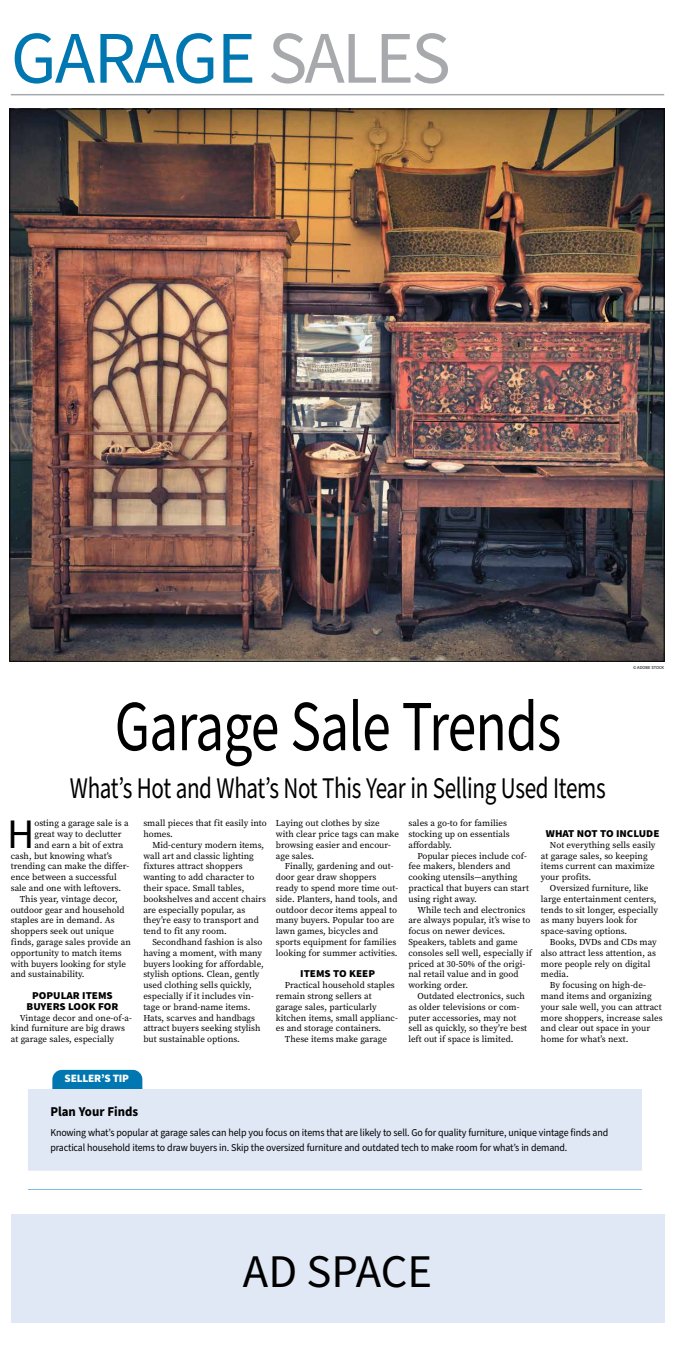
<style>
.page{position:relative;width:675px;height:1350px;background:#fff}
.page>*{position:absolute;margin:0;border:0;box-sizing:border-box;transform-origin:0 0}
.t1{font:74.25px "Source Sans Pro";letter-spacing:-.03em;color:#0077b1}
.t2{font:72px "Source Sans Pro";letter-spacing:-.015em;color:#000;scale:.8 1}
.t3{font:46.8px "Source Sans Pro";color:#000}
.t4{font:41.92px "Source Sans Pro";color:#000}
.t5{font:30px "Source Sans Pro";letter-spacing:-.015em;color:#000;scale:.77 1}
.t6{font:700 13.5px "Source Sans Pro";color:#000;scale:.95 1}
.t7{font:900 11.25px "Source Sans Pro";letter-spacing:-.02em;color:#fff}
.t8{font:10.5px/15px "Source Sans Pro";letter-spacing:-.015em;color:#000;scale:.95 1}
.t9{font:900 10.5px/10.8px "Source Sans Pro";color:#000;text-align:center;scale:1.05 1}
.t10{font:9px/10.8px "Source Serif Pro";letter-spacing:.005em;color:#000}
.t11{font:4.5px "Source Sans Pro";color:#000}
.s1{color:#a7a9ac}
</style>
<div class="page">
<img style="left:12px;top:111px;width:650px;height:549px">
<hr style="left:11px;top:94px;width:653px;height:1px;background:#a7a9ac">
<div style="left:11px;top:1215px;width:653px;height:108px;background:#e0e7f5"></div>
<div style="left:52px;top:1070px;width:90px;height:19px;background:#0077b1"></div>
<div style="left:28px;top:1089px;width:614px;height:82px;background:#e0e7f5"></div>
<hr style="left:28px;top:1189px;width:614px;height:1px;background:#80b9e2">
<h1 class="t1" style="left:11px;top:8px;width:442px">GARAGE <span class="s1">SALES</span></h1>
<h2 class="t2" style="left:115px;top:678px;width:560px">Garage Sale Trends</h2>
<h3 class="t5" style="left:70px;top:768px;width:697px">What’s Hot and What’s Not This Year in Selling Used Items</h3>
<p class="t11" style="left:633px;top:665px;width:33px">© ADOBE STOCK</p>
<h3 class="t4" style="left:7px;top:806px;width:29px">H</h3>
<p class="t10" style="left:34px;top:818px;width:96px">osting a garage sale is a</p>
<p class="t10" style="left:34px;top:829px;width:89px">great way to declutter</p>
<p class="t10" style="left:34px;top:839px;width:91px">and earn a bit of extra</p>
<p class="t10" style="left:11px;top:850px;width:103px">cash, but knowing what’s</p>
<p class="t10" style="left:11px;top:861px;width:120px">trending can make the differ-</p>
<p class="t10" style="left:11px;top:872px;width:108px">ence between a successful</p>
<p class="t10" style="left:11px;top:883px;width:112px">sale and one with leftovers.</p>
<p class="t10" style="left:20px;top:893px;width:100px">This year, vintage decor,</p>
<p class="t10" style="left:11px;top:904px;width:115px">outdoor gear and household</p>
<p class="t10" style="left:11px;top:915px;width:105px">staples are in demand. As</p>
<p class="t10" style="left:11px;top:926px;width:105px">shoppers seek out unique</p>
<p class="t10" style="left:11px;top:937px;width:121px">finds, garage sales provide an</p>
<p class="t10" style="left:11px;top:947px;width:112px">opportunity to match items</p>
<p class="t10" style="left:11px;top:958px;width:117px">with buyers looking for style</p>
<p class="t10" style="left:11px;top:969px;width:75px">and sustainability.</p>
<p class="t9" style="left:27px;top:990px;width:89px">POPULAR ITEMS<br>BUYERS LOOK FOR</p>
<p class="t10" style="left:11px;top:1012px;width:123px;text-indent:9px">Vintage decor and one-of-a&shy;kind furniture are big draws at garage sales, especially</p>
<p class="t10" style="left:143px;top:818px;width:125px">small pieces that fit easily into homes.</p>
<p class="t10" style="left:143px;top:839px;width:124px;text-indent:9px">Mid-century modern items, wall art and classic lighting fixtures attract shoppers wanting to add character to their space. Small tables, bookshelves and accent chairs are especially popular, as they’re easy to transport and tend to fit any room.</p>
<p class="t10" style="left:143px;top:937px;width:122px;text-indent:9px">Secondhand fashion is also having a moment, with many buyers looking for affordable, stylish options. Clean, gently used clothing sells quickly, especially if it includes vin&shy;tage or brand-name items.<br>Hats, scarves and handbags attract buyers seeking stylish but sustainable options.</p>
<p class="t10" style="left:276px;top:818px;width:125px">Laying out clothes by size with clear price tags can make browsing easier and encour&shy;age sales.</p>
<p class="t10" style="left:276px;top:861px;width:124px;text-indent:9px">Finally, gardening and out&shy;door gear draw shoppers ready to spend more time out&shy;side. Planters, hand tools, and outdoor decor items appeal to many buyers. Popular too are lawn games, bicycles and sports equipment for families looking for summer activities.</p>
<p class="t9" style="left:300px;top:969px;width:73px">ITEMS TO KEEP</p>
<p class="t10" style="left:276px;top:980px;width:123px;text-indent:9px">Practical household staples remain strong sellers at garage sales, particularly kitchen items, small applianc&shy;es and storage containers.</p>
<p class="t10" style="left:285px;top:1034px;width:104px">These items make garage</p>
<p class="t10" style="left:408px;top:818px;width:103px">sales a go-to for families stocking up on essentials affordably.</p>
<p class="t10" style="left:408px;top:850px;width:122px;text-indent:9px">Popular pieces include cof&shy;fee makers, blenders and cooking utensils—anything practical that buyers can start using right away.</p>
<p class="t10" style="left:408px;top:904px;width:125px;text-indent:9px">While tech and electronics are always popular, it’s wise to focus on newer devices.<br>Speakers, tablets and game consoles sell well, especially if priced at 30-50% of the origi&shy;nal retail value and in good working order.</p>
<p class="t10" style="left:408px;top:991px;width:120px;text-indent:9px">Outdated electronics, such as older televisions or com&shy;puter accessories, may not sell as quickly, so they’re best left out if space is limited.</p>
<p class="t9" style="left:546px;top:828px;width:110px">WHAT NOT TO INCLUDE</p>
<p class="t10" style="left:541px;top:839px;width:116px;text-indent:9px">Not everything sells easily at garage sales, so keeping items current can maximize your profits.</p>
<p class="t10" style="left:541px;top:883px;width:119px;text-indent:9px">Oversized furniture, like large entertainment centers, tends to sit longer, especially as many buyers look for space-saving options.</p>
<p class="t10" style="left:541px;top:937px;width:117px;text-indent:9px">Books, DVDs and CDs may also attract less attention, as more people rely on digital media.</p>
<p class="t10" style="left:541px;top:980px;width:123px;text-indent:9px">By focusing on high-de&shy;mand items and organizing your sale well, you can attract more shoppers, increase sales and clear out space in your home for what’s next.</p>
<p class="t7" style="left:65px;top:1071px;width:66px">SELLER’S TIP</p>
<h3 class="t6" style="left:50px;top:1103px;width:94px">Plan Your Finds</h3>
<p class="t8" style="left:50px;top:1125px;width:589px">Knowing what’s popular at garage sales can help you focus on items that are likely to sell. Go for quality furniture, unique vintage finds and practical household items to draw buyers in. Skip the oversized furniture and outdated tech to make room for what’s in demand.</p>
<h3 class="t3" style="left:243px;top:1240px;width:191px">AD SPACE</h3>
</div>
